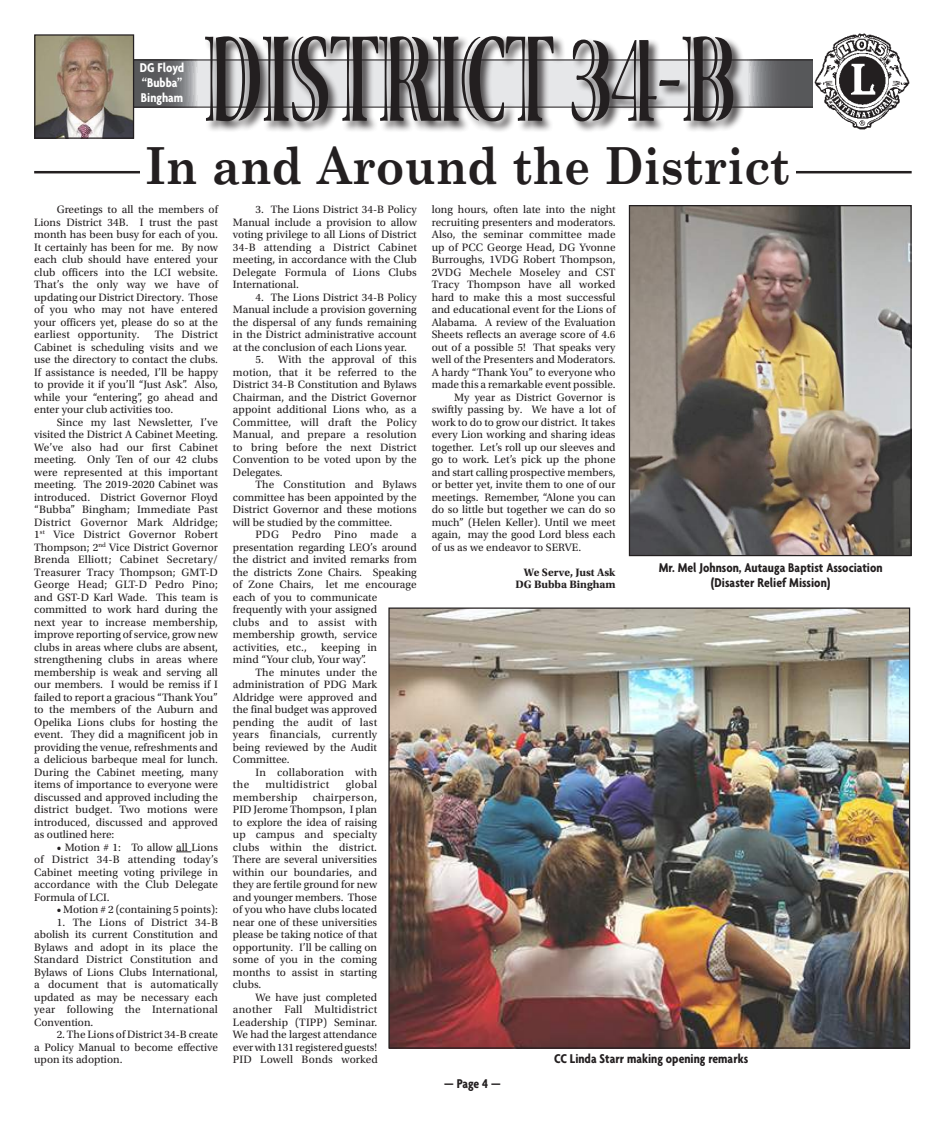
<style>
.page{position:relative;width:945px;height:1125px;background:#fff}
.page>*{position:absolute;margin:0;border:0;box-sizing:border-box;transform-origin:0 0}
.t1{font:700 122.5px "Viva Std";color:#231f20;scale:.57 1}
.t2{font:700 51.25px "Century Schoolbook";color:#231f20;scale:.9 1}
.t3{font:700 condensed 13.75px/15px "Agenda";color:#231f20;text-align:center}
.t4{font:700 condensed 13.75px/15px "Agenda";color:#fff}
.t5{font:11.25px/12.5px "Utopia Std";color:#231f20;text-align:justify}
.t6{font:11.25px "Utopia Std";letter-spacing:.02em;color:#231f20}
.t7{font:700 11.25px/12.5px "Utopia Std";color:#231f20;text-align:right}
.t8{font:11.25px "Utopia Std";letter-spacing:.035em;color:#231f20}
.t9{font:11.25px "Utopia Std";letter-spacing:.03em;color:#231f20}
</style>
<div class="page">
<svg style="left:176px;top:852px;width:15px;height:1px"></svg>
<svg style="left:134px;top:62px;width:677px;height:43px;background:#78797c"></svg>
<img style="left:814px;top:34px;width:96px;height:95px">
<div style="left:204px;top:35px;width:541px;height:99px;background:#231f20;opacity:.79"></div>
<hr style="left:34px;top:171px;width:878px;height:2px;background:#231f20">
<div style="left:140px;top:146px;width:655px;height:53px;background:#fff"></div>
<img style="left:36px;top:36px;width:96px;height:101px">
<div style="left:34px;top:34px;width:100px;height:105px;border:1px solid #231f20"></div>
<img style="left:631px;top:207px;width:279px;height:347px">
<div style="left:629px;top:205px;width:283px;height:351px;border:1px solid #231f20"></div>
<img style="left:390px;top:610px;width:518px;height:437px">
<h1 class="t1" style="left:204px;top:16px;width:933px">DISTRICT 34-B</h1>
<h2 class="t2" style="left:145px;top:134px;width:717px">In and Around the District</h2>
<p class="t4" style="left:140px;top:60px;width:46px">DG Floyd “Bubba”<br>Bingham</p>
<p class="t5" style="left:34px;top:204px;width:185px;text-indent:22px">Greetings to all the members of Lions District 34B. I trust the past month has been busy for each of you.<br>It certainly has been for me. By now each club should have entered your club officers into the LCI website.<br>That’s the only way we have of updating our District Directory. Those of you who may not have entered your officers yet, please do so at the earliest opportunity.</p>
<p class="t5" style="left:34px;top:329px;width:185px;text-indent:121px">The District Cabinet is scheduling visits and we use the directory to contact the clubs.<br>If assistance is needed, I’ll be happy to provide it if you’ll “Just Ask”. Also, while your “entering”, go ahead and enter your club activities too.</p>
<p class="t5" style="left:34px;top:416px;width:185px;text-indent:23px">Since my last Newsletter, I’ve visited the District A Cabinet Meeting.<br>We’ve also had our first Cabinet meeting. Only Ten of our 42 clubs were represented at this important meeting. The 2019-2020 Cabinet was introduced. District Governor Floyd “Bubba” Bingham; Immediate Past District Governor Mark Aldridge; 1<sup>st</sup> Vice District Governor Robert Thompson; 2<sup>nd</sup> Vice District Governor Brenda Elliott; Cabinet Secretary/ Treasurer Tracy Thompson; GMT-D George Head; GLT-D Pedro Pino; and GST-D Karl Wade. This team is committed to work hard during the next year to increase membership, improve reporting of service, grow new clubs in areas where clubs are absent, strengthening clubs in areas where membership is weak and serving all our members. I would be remiss if I failed to report a gracious “Thank You” to the members of the Auburn and Opelika Lions clubs for hosting the event. They did a magnificent job in providing the venue, refreshments and a delicious barbeque meal for lunch.<br>During the Cabinet meeting, many items of importance to everyone were discussed and approved including the district budget. Two motions were introduced, discussed and approved as outlined here:</p>
<p class="t5" style="left:34px;top:841px;width:185px;text-indent:22px">• Motion # 1: To allow all Lions of District 34-B attending today’s Cabinet meeting voting privilege in accordance with the Club Delegate Formula of LCI.</p>
<p class="t5" style="left:57px;top:903px;width:163px">• Motion # 2 (containing 5 points):</p>
<p class="t5" style="left:34px;top:916px;width:185px;text-indent:22px">1. The Lions of District 34-B abolish its current Constitution and Bylaws and adopt in its place the Standard District Constitution and Bylaws of Lions Clubs International, a document that is automatically updated as may be necessary each year following the International Convention.</p>
<p class="t5" style="left:34px;top:1028px;width:185px;text-indent:22px">2. The Lions of District 34-B create a Policy Manual to become effective upon its adoption.</p>
<p class="t5" style="left:233px;top:203px;width:185px;text-indent:22px">3. The Lions District 34-B Policy Manual include a provision to allow voting privilege to all Lions of District 34-B attending a District Cabinet meeting, in accordance with the Club Delegate Formula of Lions Clubs International.</p>
<p class="t5" style="left:233px;top:291px;width:185px;text-indent:22px">4. The Lions District 34-B Policy Manual include a provision governing the dispersal of any funds remaining in the District administrative account at the conclusion of each Lions year.</p>
<p class="t5" style="left:233px;top:353px;width:185px;text-indent:22px">5. With the approval of this motion, that it be referred to the District 34-B Constitution and Bylaws Chairman, and the District Governor appoint additional Lions who, as a Committee, will draft the Policy Manual, and prepare a resolution to bring before the next District Convention to be voted upon by the Delegates.</p>
<p class="t5" style="left:233px;top:478px;width:185px;text-indent:22px">The Constitution and Bylaws committee has been appointed by the District Governor and these motions will be studied by the committee.</p>
<p class="t5" style="left:233px;top:528px;width:185px;text-align:left;text-indent:22px">PDG Pedro Pino made a presentation regarding LEO’s around the district and invited remarks from the districts Zone Chairs. Speaking of Zone Chairs, let me encourage each of you to communicate frequently with your assigned<br>clubs and to assist with membership growth, service activities, etc.,</p>
<p class="t5" style="left:321px;top:641px;width:57px">keeping in</p>
<p class="t5" style="left:233px;top:653px;width:135px">mind “Your club, Your way”.</p>
<p class="t5" style="left:255px;top:666px;width:123px">The minutes under the</p>
<p class="t5" style="left:233px;top:678px;width:146px">administration of PDG Mark</p>
<p class="t5" style="left:233px;top:691px;width:146px">Aldridge were approved and</p>
<p class="t5" style="left:233px;top:703px;width:146px">the final budget was approved</p>
<p class="t5" style="left:233px;top:716px;width:146px">pending the audit of last</p>
<p class="t6" style="left:233px;top:728px;width:146px">years financials, currently</p>
<p class="t5" style="left:233px;top:741px;width:146px">being reviewed by the Audit</p>
<p class="t5" style="left:233px;top:753px;width:58px">Committee.</p>
<p class="t6" style="left:255px;top:766px;width:123px">In collaboration with</p>
<p class="t5" style="left:233px;top:778px;width:18px">the</p>
<p class="t8" style="left:266px;top:778px;width:65px">multidistrict</p>
<p class="t5" style="left:346px;top:778px;width:33px">global</p>
<p class="t9" style="left:233px;top:791px;width:66px">membership</p>
<p class="t5" style="left:233px;top:791px;width:146px;text-indent:80px">chairperson, PID Jerome Thompson, I plan to explore the idea of raising up campus and specialty clubs within the district.<br>There are several universities within our boundaries, and they are fertile ground for new and younger members. Those of you who have clubs located near one of these universities please be taking notice of that opportunity. I’ll be calling on some of you in the coming months to assist in starting clubs.</p>
<p class="t5" style="left:233px;top:991px;width:146px;text-indent:22px">We have just completed another Fall Multidistrict Leadership (TIPP) Seminar.<br>We had the largest attendance ever with 131 registered guests!<br>PID Lowell Bonds worked</p>
<p class="t5" style="left:432px;top:203px;width:185px">long hours, often late into the night</p>
<p class="t5" style="left:432px;top:216px;width:185px">recruiting presenters and moderators.</p>
<p class="t5" style="left:432px;top:228px;width:185px">Also, the seminar committee made</p>
<p class="t5" style="left:432px;top:241px;width:185px">up of PCC George Head, DG Yvonne</p>
<p class="t5" style="left:432px;top:253px;width:185px">Burroughs, 1VDG Robert Thompson,</p>
<p class="t5" style="left:432px;top:266px;width:185px">2VDG Mechele Moseley and CST</p>
<p class="t5" style="left:432px;top:278px;width:185px">Tracy Thompson have all worked</p>
<p class="t5" style="left:432px;top:291px;width:185px">hard to make this a most successful</p>
<p class="t5" style="left:432px;top:303px;width:185px">and educational event for the Lions of</p>
<p class="t5" style="left:432px;top:316px;width:185px">Alabama. A review of the Evaluation</p>
<p class="t5" style="left:432px;top:328px;width:185px">Sheets reflects an average score of 4.6</p>
<p class="t5" style="left:432px;top:341px;width:185px">out of a possible 5! That speaks very</p>
<p class="t5" style="left:432px;top:353px;width:185px">well of the Presenters and Moderators.</p>
<p class="t5" style="left:432px;top:366px;width:185px">A hardy “Thank You” to everyone who</p>
<p class="t5" style="left:432px;top:378px;width:185px">made this a remarkable event possible.</p>
<p class="t5" style="left:454px;top:391px;width:163px">My year as District Governor is</p>
<p class="t5" style="left:432px;top:403px;width:185px">swiftly passing by. We have a lot of</p>
<p class="t5" style="left:432px;top:416px;width:185px">work to do to grow our district. It takes</p>
<p class="t5" style="left:432px;top:428px;width:185px">every Lion working and sharing ideas</p>
<p class="t5" style="left:432px;top:441px;width:185px">together. Let’s roll up our sleeves and</p>
<p class="t5" style="left:432px;top:453px;width:185px">go to work. Let’s pick up the phone</p>
<p class="t5" style="left:432px;top:466px;width:185px">and start calling prospective members,</p>
<p class="t5" style="left:432px;top:478px;width:185px">or better yet, invite them to one of our</p>
<p class="t5" style="left:432px;top:491px;width:185px">meetings. Remember, “Alone you can</p>
<p class="t5" style="left:432px;top:503px;width:185px">do so little but together we can do so</p>
<p class="t5" style="left:432px;top:516px;width:185px">much” (Helen Keller). Until we meet</p>
<p class="t5" style="left:432px;top:528px;width:185px">again, may the good Lord bless each</p>
<p class="t5" style="left:432px;top:541px;width:151px">of us as we endeavor to SERVE.</p>
<p class="t7" style="left:516px;top:566px;width:102px">We Serve, Just Ask<br>DG Bubba Bingham</p>
<p class="t3" style="left:659px;top:560px;width:225px">Mr. Mel Johnson, Autauga Baptist Association (Disaster Relief Mission)</p>
<p class="t3" style="left:444px;top:1076px;width:58px">— Page 4 —</p>
<p class="t3" style="left:554px;top:1051px;width:196px">CC Linda Starr making opening remarks</p>
</div>
